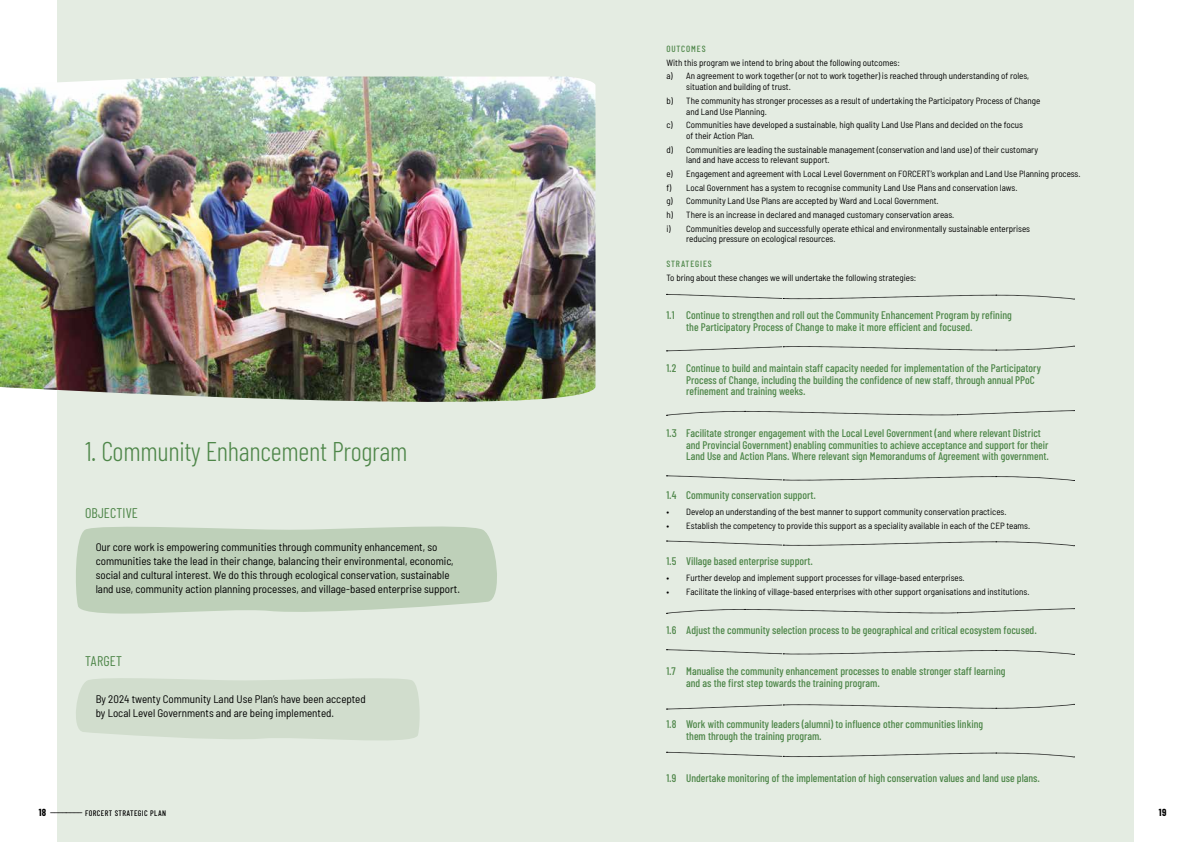
<style>
.page{position:relative;width:1191px;height:842px;background:#fff}
.page>*{position:absolute;margin:0;border:0;box-sizing:border-box;transform-origin:0 0}
.t1{font:300 27px "Barlow Condensed";letter-spacing:-.01em;color:#4e8649}
.t2{font:14px "Barlow Condensed";letter-spacing:.01em;color:#4e8649}
.t3{font:500 11px/11.5px "Barlow Condensed";color:#4e8649}
.t4{font:semi-condensed 11px/14px "Barlow";color:#000}
.t5{font:700 10px "Barlow Condensed";color:#000}
.t6{font:semi-condensed 9px/13.6px "Barlow";color:#000}
.t7{font:500 9px "Barlow Condensed";letter-spacing:.1em;color:#4e8649}
.t8{font:500 8px "Barlow Condensed";letter-spacing:.05em;color:#000}
.s1{font-weight:700;font-size:10px}
</style>
<div class="page">
<div style="left:57px;top:0;width:538px;height:842px;background:#e4ece2"></div>
<div style="left:595px;top:0;width:539px;height:842px;background:#e4ece2"></div>
<img style="left:0;top:77px;width:595px;height:325px">
<svg style="left:76px;top:526px;width:421px;height:88px;background:#c1d2bc"></svg>
<div style="left:76px;top:678px;width:344px;height:62px;background:#d1ddcd"></div>
<svg style="left:666px;top:294px;width:408px;height:6px"></svg>
<svg style="left:666px;top:345px;width:408px;height:7px"></svg>
<svg style="left:666px;top:410px;width:408px;height:6px"></svg>
<svg style="left:666px;top:475px;width:408px;height:6px"></svg>
<svg style="left:666px;top:540px;width:408px;height:6px"></svg>
<svg style="left:666px;top:608px;width:408px;height:6px"></svg>
<svg style="left:666px;top:649px;width:408px;height:6px"></svg>
<svg style="left:666px;top:704px;width:408px;height:6px"></svg>
<svg style="left:666px;top:752px;width:408px;height:6px"></svg>
<h1 class="t1" style="left:85px;top:435px;width:324px">1. Community Enhancement Program</h1>
<h2 class="t2" style="left:85px;top:504px;width:54px">OBJECTIVE</h2>
<p class="t4" style="left:96px;top:539px;width:366px">Our core work is empowering communities through community enhancement, so communities take the lead in their change, balancing their environmental, economic, social and cultural interest. We do this through ecological conservation, sustainable land use, community action planning processes, and village-based enterprise support.</p>
<h2 class="t2" style="left:85px;top:652px;width:38px">TARGET</h2>
<p class="t4" style="left:96px;top:691px;width:272px">By 2024 twenty Community Land Use Plan’s have been accepted by Local Level Governments and are being implemented.</p>
<p class="t7" style="left:666px;top:43px;width:41px">OUTCOMES</p>
<p class="t6" style="left:666px;top:55px;width:364px">With this program we intend to bring about the following outcomes:<br>a) An agreement to work together (or not to work together) is reached through understanding of roles,</p>
<p class="t6" style="left:666px;top:79px;width:375px;text-indent:20px">situation and building of trust.<br>b) The community has stronger processes as a result of undertaking the Participatory Process of Change</p>
<p class="t6" style="left:666px;top:104px;width:358px;text-indent:20px">and Land Use Planning.<br>c) Communities have developed a sustainable, high quality Land Use Plans and decided on the focus</p>
<p class="t6" style="left:666px;top:128px;width:373px;text-indent:20px">of their Action Plan.<br>d) Communities are leading the sustainable management (conservation and land use) of their customary</p>
<p class="t6" style="left:666px;top:153px;width:416px;text-indent:20px">land and have access to relevant support.<br>e) Engagement and agreement with Local Level Government on FORCERT’s workplan and Land Use Planning process. f) Local Government has a system to recognise community Land Use Plans and conservation laws.<br>g) Community Land Use Plans are accepted by Ward and Local Government.<br>h) There is an increase in declared and managed customary conservation areas.<br>i) Communities develop and successfully operate ethical and environmentally sustainable enterprises</p>
<p class="t6" style="left:686px;top:232px;width:151px">reducing pressure on ecological resources.</p>
<p class="t7" style="left:666px;top:258px;width:47px">STRATEGIES</p>
<p class="t6" style="left:666px;top:270px;width:251px">To bring about these changes we will undertake the following strategies:</p>
<p class="t3" style="left:686px;top:309px;width:327px;text-indent:-20px">1.1 Continue to strengthen and roll out the Community Enhancement Program by refining the Participatory Process of Change to make it more efficient and focused.</p>
<p class="t3" style="left:686px;top:362px;width:356px;text-indent:-20px">1.2 Continue to build and maintain staff capacity needed for implementation of the Participatory<br>Process of Change, including the building the confidence of new staff, through annual PPoC refinement and training weeks.</p>
<p class="t3" style="left:686px;top:427px;width:364px;text-indent:-20px">1.3 Facilitate stronger engagement with the Local Level Government (and where relevant District and Provincial Government) enabling communities to achieve acceptance and support for their<br>Land Use and Action Plans. Where relevant sign Memorandums of Agreement with government.</p>
<p class="t3" style="left:666px;top:489px;width:151px">1.4 Community conservation support.</p>
<p class="t6" style="left:666px;top:505px;width:341px">• Develop an understanding of the best manner to support community conservation practices.</p>
<p class="t6" style="left:666px;top:518px;width:365px">• Establish the competency to provide this support as a speciality available in each of the CEP teams.</p>
<p class="t3" style="left:666px;top:555px;width:148px">1.5 Village based enterprise support.</p>
<p class="t6" style="left:666px;top:571px;width:300px">• Further develop and implement support processes for village-based enterprises.</p>
<p class="t6" style="left:666px;top:584px;width:364px">• Facilitate the linking of village-based enterprises with other support organisations and institutions.</p>
<p class="t3" style="left:666px;top:624px;width:372px">1.6 Adjust the community selection process to be geographical and critical ecosystem focused.</p>
<p class="t3" style="left:686px;top:665px;width:321px;text-indent:-20px">1.7 Manualise the community enhancement processes to enable stronger staff learning and as the first step towards the training program.</p>
<p class="t3" style="left:686px;top:718px;width:298px;text-indent:-20px">1.8 Work with community leaders (alumni) to influence other communities linking them through the training program.</p>
<p class="t3" style="left:666px;top:771px;width:375px">1.9 Undertake monitoring of the implementation of high conservation values and land use plans.</p>
<p class="t8" style="left:39px;top:808px;width:129px"><span class="s1">18</span> ———————— FORCERT STRATEGIC PLAN</p>
<p class="t5" style="left:1158px;top:806px;width:9px">19</p>
</div>
